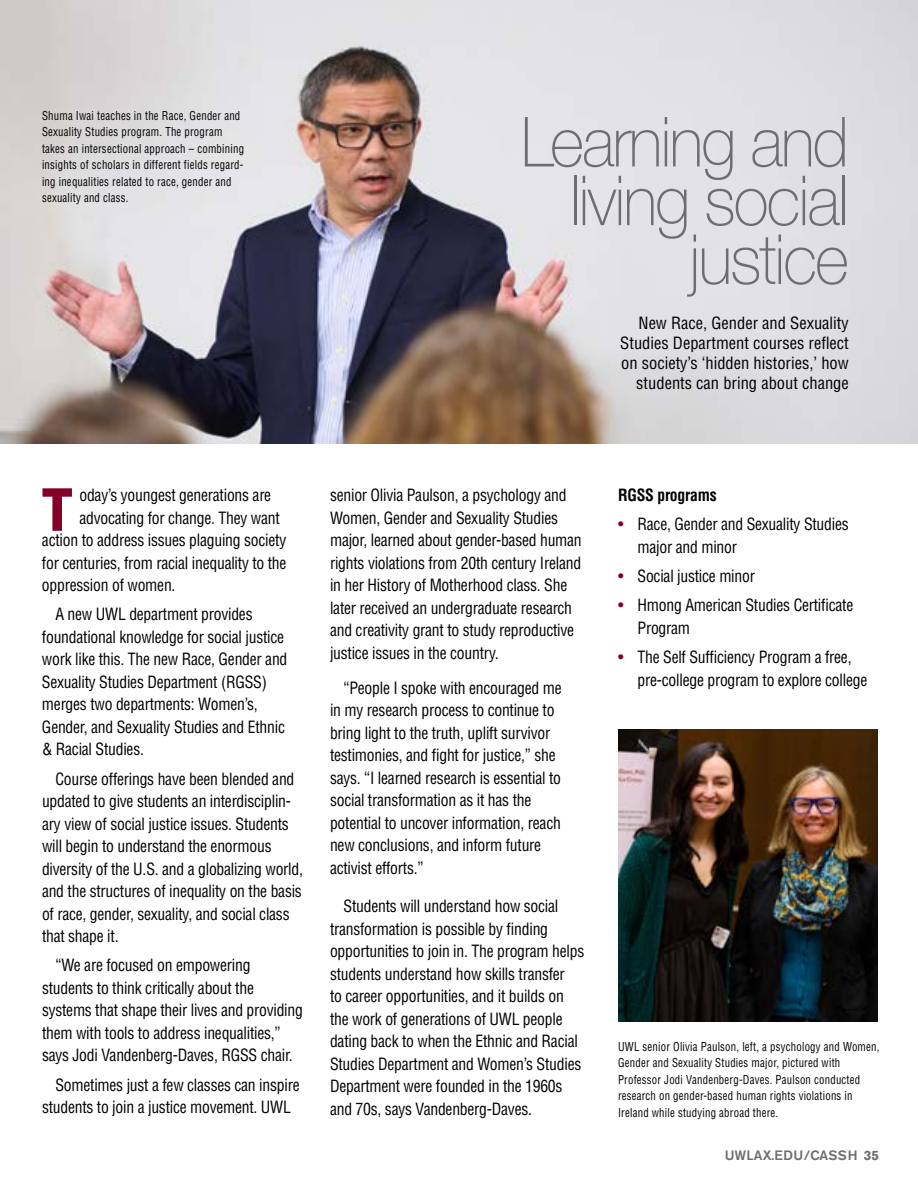
<style>
.page{position:relative;width:918px;height:1188px;background:#fff}
.page>*{position:absolute;margin:0;border:0;box-sizing:border-box;transform-origin:0 0}
.t1{font:100 69.15px/58.8px "Helvetica Neue";letter-spacing:-.03em;color:#6d6e71;text-align:right;scale:.94 1}
.t2{font:700 60.15px "Akzidenz Grotesk Std";color:#840029;scale:.9 1}
.t3{font:condensed 16.5px/22.5px "Helvetica LT Std";letter-spacing:-.015em;color:#000;scale:.95 1}
.t4{font:condensed 16.5px/19.8px "Helvetica LT Std";letter-spacing:-.015em;color:#000;text-align:right}
.t5{font:700 condensed 16.5px "Helvetica LT Std";letter-spacing:-.015em;color:#000;scale:.95 1}
.t6{font:500 13.5px "Akzidenz Grotesk Std";letter-spacing:.015em;color:#6d6e71}
.t7{font:condensed 12px/16.5px "Helvetica LT Std";letter-spacing:.02em;color:#000;scale:.9 1}
.s1{color:#840029}
.s2{font-weight:700}
</style>
<div class="page">
<img style="left:0;top:0;width:918px;height:444px">
<img style="left:618px;top:729px;width:260px;height:293px">
<p class="t7" style="left:42px;top:107px;width:226px">Shuma Iwai teaches in the Race, Gender and Sexuality Studies program. The program takes an intersectional approach – combining insights of scholars in different fields regard&shy;ing inequalities related to race, gender and sexuality and class.</p>
<h1 class="t1" style="left:521px;top:109px;width:351px">Learning and living social justice</h1>
<p class="t4" style="left:620px;top:313px;width:230px">New Race, Gender and Sexuality Studies Department courses reflect on society’s ‘hidden histories,’ how students can bring about change</p>
<h2 class="t2" style="left:42px;top:475px;width:35px">T</h2>
<p class="t3" style="left:79px;top:484px;width:203px">oday’s youngest generations are</p>
<p class="t3" style="left:79px;top:506px;width:212px">advocating for change. They want</p>
<p class="t3" style="left:42px;top:529px;width:259px">action to address issues plaguing society</p>
<p class="t3" style="left:42px;top:551px;width:259px">for centuries, from racial inequality to the</p>
<p class="t3" style="left:42px;top:574px;width:142px">oppression of women.</p>
<p class="t3" style="left:42px;top:603px;width:260px;text-indent:13px">A new UWL department provides foundational knowledge for social justice work like this. The new Race, Gender and Sexuality Studies Department (RGSS) merges two departments: Women’s, Gender, and Sexuality Studies and Ethnic &amp; Racial Studies.</p>
<p class="t3" style="left:42px;top:767px;width:276px;text-indent:13px">Course offerings have been blended and updated to give students an interdisciplin&shy;ary view of social justice issues. Students will begin to understand the enormous diversity of the U.S. and a globalizing world, and the structures of inequality on the basis of race, gender, sexuality, and social class that shape it.</p>
<p class="t3" style="left:42px;top:954px;width:276px;text-indent:13px">“We are focused on empowering students to think critically about the systems that shape their lives and providing them with tools to address inequalities,” says Jodi Vandenberg-Daves, RGSS chair.</p>
<p class="t3" style="left:42px;top:1073px;width:273px;text-indent:13px">Sometimes just a few classes can inspire students to join a justice movement. UWL</p>
<p class="t3" style="left:330px;top:484px;width:267px">senior Olivia Paulson, a psychology and Women, Gender and Sexuality Studies major, learned about gender-based human rights violations from 20th century Ireland in her History of Motherhood class. She later received an undergraduate research and creativity grant to study reproductive justice issues in the country.</p>
<p class="t3" style="left:330px;top:677px;width:245px;text-indent:13px">“People I spoke with encouraged me in my research process to continue to bring light to the truth, uplift survivor testimonies, and fight for justice,” she says. “I learned research is essential to social transformation as it has the potential to uncover information, reach new conclusions, and inform future activist efforts.”</p>
<p class="t3" style="left:330px;top:895px;width:269px;text-indent:13px">Students will understand how social transformation is possible by finding opportunities to join in. The program helps students understand how skills transfer<br>to career opportunities, and it builds on the work of generations of UWL people dating back to when the Ethnic and Racial Studies Department and Women’s Studies Department were founded in the 1960s and 70s, says Vandenberg-Daves.</p>
<p class="t5" style="left:618px;top:485px;width:105px">RGSS programs</p>
<p class="t3" style="left:638px;top:513px;width:224px;text-indent:-19px"><span class="s1">•</span> Race, Gender and Sexuality Studies major and minor</p>
<p class="t3" style="left:618px;top:565px;width:146px"><span class="s1">•</span> Social justice minor</p>
<p class="t3" style="left:638px;top:594px;width:229px;text-indent:-19px"><span class="s1">•</span> Hmong American Studies Certificate<br>Program</p>
<p class="t3" style="left:638px;top:646px;width:243px;text-indent:-19px"><span class="s1">•</span> The Self Sufficiency Program a free, pre-college program to explore college</p>
<p class="t7" style="left:618px;top:1038px;width:292px">UWL senior Olivia Paulson, left, a psychology and Women, Gender and Sexuality Studies major, pictured with Professor Jodi Vandenberg-Daves. Paulson conducted research on gender-based human rights violations in Ireland while studying abroad there.</p>
<p class="t6" style="left:725px;top:1147px;width:156px">UWLAX.EDU/CASSH <span class="s2">35</span></p>
</div>
